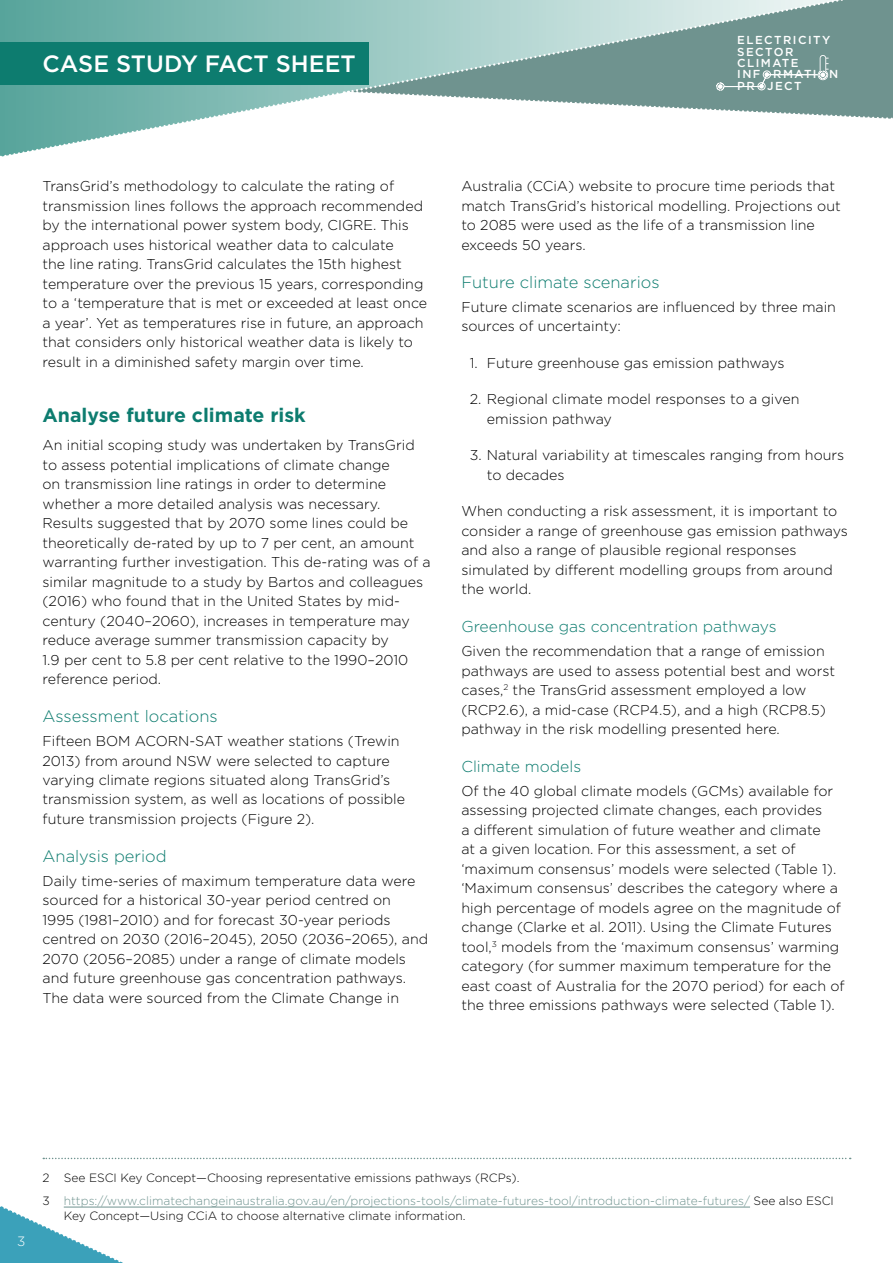
<style>
.page{position:relative;width:893px;height:1263px;background:#fff}
.page>*{position:absolute;margin:0;border:0;box-sizing:border-box;transform-origin:0 0}
.t1{font:500 23.55px "Gotham";color:#fff}
.t2{font:700 19.5px "Gotham";color:#0d7c6f}
.t3{font:300 16.5px "Gotham";color:#0d7c6f}
.t4{font:300 15.75px "Gotham";color:#0d7c6f}
.t5{font:300 14.25px/19.5px "Gotham";color:#000}
.t6{font:300 13.5px "Gotham";color:#fff}
.t7{font:300 12px/23.5px "Gotham";color:#6f938f}
.t8{font:300 12px "Gotham";color:#000}
.t9{font:500 11.55px/11.2px "Gotham";letter-spacing:.125em;color:#fff}
.s1{color:#000}
</style>
<div class="page">
<svg style="left:0;top:1206px;width:169px;height:57px"></svg>
<svg style="left:43px;top:1158px;width:808px;height:1px"></svg>
<hr style="left:64px;top:1207px;width:686px;height:1px;background:#6f938f">
<svg style="left:0;top:0;width:348px;height:43px;background:#74b3ac"></svg>
<svg style="left:348px;top:0;width:545px;height:55px;background:#9ebfbb"></svg>
<svg style="left:0;top:55px;width:893px;height:102px"></svg>
<div style="left:0;top:43px;width:369px;height:42px;background:#0d7c6f"></div>
<h1 class="t1" style="left:43px;top:48px;width:315px">CASE STUDY FACT SHEET</h1>
<p class="t9" style="left:737px;top:34px;width:103px">ELECTRICITY<br>SECTOR<br>CLIMATE<br>INF RMATI N<br>PR JECT</p>
<p class="t5" style="left:43px;top:176px;width:386px">TransGrid’s methodology to calculate the rating of transmission lines follows the approach recommended by the international power system body, CIGRE. This approach uses historical weather data to calculate<br>the line rating. TransGrid calculates the 15th highest temperature over the previous 15 years, corresponding to a ‘temperature that is met or exceeded at least once a year’. Yet as temperatures rise in future, an approach that considers only historical weather data is likely to result in a diminished safety margin over time.</p>
<h2 class="t2" style="left:43px;top:404px;width:265px">Analyse future climate risk</h2>
<p class="t5" style="left:43px;top:435px;width:390px">An initial scoping study was undertaken by TransGrid to assess potential implications of climate change<br>on transmission line ratings in order to determine whether a more detailed analysis was necessary.<br>Results suggested that by 2070 some lines could be theoretically de-rated by up to 7 per cent, an amount warranting further investigation. This de-rating was of a similar magnitude to a study by Bartos and colleagues (2016) who found that in the United States by mid&shy;century (2040–2060), increases in temperature may reduce average summer transmission capacity by<br>1.9 per cent to 5.8 per cent relative to the 1990–2010 reference period.</p>
<p class="t3" style="left:43px;top:707px;width:177px">Assessment locations</p>
<p class="t5" style="left:43px;top:731px;width:364px">Fifteen BOM ACORN-SAT weather stations (Trewin 2013) from around NSW were selected to capture varying climate regions situated along TransGrid’s transmission system, as well as locations of possible future transmission projects (Figure 2).</p>
<p class="t3" style="left:43px;top:847px;width:126px">Analysis period</p>
<p class="t5" style="left:43px;top:871px;width:387px">Daily time-series of maximum temperature data were sourced for a historical 30-year period centred on<br>1995 (1981–2010) and for forecast 30-year periods centred on 2030 (2016–2045), 2050 (2036–2065), and 2070 (2056–2085) under a range of climate models and future greenhouse gas concentration pathways.<br>The data were sourced from the Climate Change in</p>
<p class="t5" style="left:461px;top:176px;width:381px">Australia (CCiA) website to procure time periods that match TransGrid’s historical modelling. Projections out to 2085 were used as the life of a transmission line exceeds 50 years.</p>
<p class="t3" style="left:461px;top:273px;width:200px">Future climate scenarios</p>
<p class="t5" style="left:461px;top:297px;width:376px">Future climate scenarios are influenced by three main sources of uncertainty:</p>
<p class="t5" style="left:470px;top:353px;width:316px">1. Future greenhouse gas emission pathways</p>
<p class="t5" style="left:487px;top:389px;width:314px;text-indent:-17px">2. Regional climate model responses to a given emission pathway</p>
<p class="t5" style="left:487px;top:445px;width:359px;text-indent:-17px">3. Natural variability at timescales ranging from hours to decades</p>
<p class="t5" style="left:461px;top:501px;width:388px">When conducting a risk assessment, it is important to consider a range of greenhouse gas emission pathways and also a range of plausible regional responses simulated by different modelling groups from around the world.</p>
<p class="t4" style="left:461px;top:618px;width:317px">Greenhouse gas concentration pathways</p>
<p class="t5" style="left:461px;top:641px;width:375px">Given the recommendation that a range of emission pathways are used to assess potential best and worst cases,<sup>2</sup> the TransGrid assessment employed a low (RCP2.6), a mid-case (RCP4.5), and a high (RCP8.5) pathway in the risk modelling presented here.</p>
<p class="t4" style="left:461px;top:758px;width:121px">Climate models</p>
<p class="t5" style="left:461px;top:781px;width:385px">Of the 40 global climate models (GCMs) available for assessing projected climate changes, each provides<br>a different simulation of future weather and climate<br>at a given location. For this assessment, a set of ‘maximum consensus’ models were selected (Table 1). ‘Maximum consensus’ describes the category where a high percentage of models agree on the magnitude of change (Clarke et al. 2011). Using the Climate Futures tool,<sup>3</sup> models from the ‘maximum consensus’ warming category (for summer maximum temperature for the east coast of Australia for the 2070 period) for each of the three emissions pathways were selected (Table 1).</p>
<p class="t6" style="left:17px;top:1234px;width:10px">3</p>
<p class="t7" style="left:43px;top:1166px;width:793px"><span class="s1">2 See ESCI Key Concept—Choosing representative emissions pathways (RCPs).<br>3</span> https://www.climatechangeinaustralia.gov.au/en/projections-tools/climate-futures-tool/introduction-climate-futures/ <span class="s1">See also ESCI</span></p>
<p class="t8" style="left:64px;top:1210px;width:403px">Key Concept—Using CCiA to choose alternative climate information.</p>
</div>
